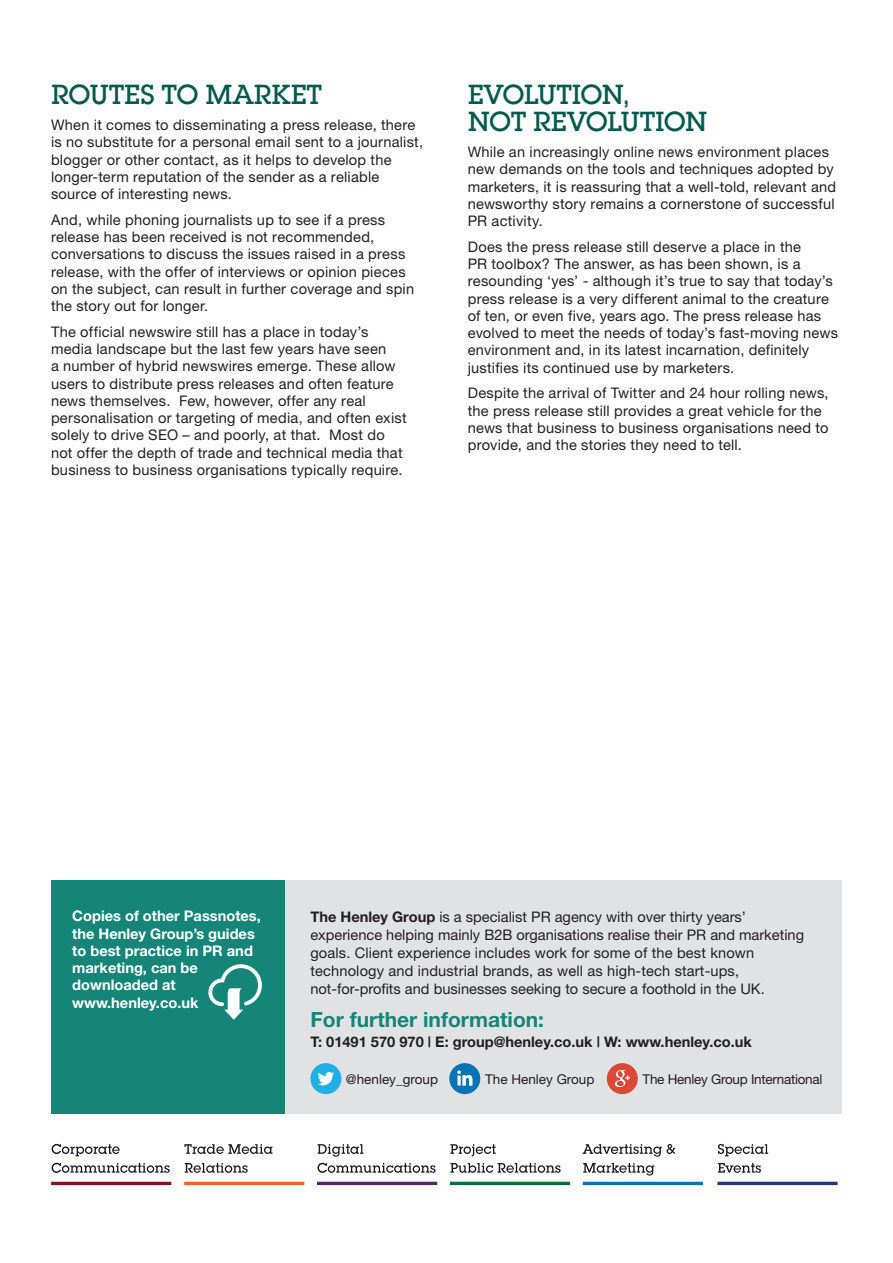
<style>
.page{position:relative;width:893px;height:1263px;background:#fff}
.page>*{position:absolute;margin:0;border:0;box-sizing:border-box;transform-origin:0 0}
.t1{font:500 27px/27px "Lubalin Graph Std";letter-spacing:-.02em;color:#045a4e}
.t2{font:700 21px "Helvetica Neue";color:#148577}
.t3{font:14.7px/17.2px "Helvetica Neue";letter-spacing:.015em;color:#231f20}
.t4{font:700 14.7px/17.2px "Helvetica Neue";color:#fff}
.t5{font:700 14.7px "Helvetica Neue";color:#231f20}
.t6{font:13.5px "Helvetica Neue";color:#231f20}
.t7{font:13.5px "Helvetica Neue";letter-spacing:-.02em;color:#231f20}
.s1{font-weight:700}
</style>
<div class="page">
<hr style="left:51px;top:1182px;width:120px;height:3px;background:#861520">
<hr style="left:184px;top:1182px;width:120px;height:3px;background:#ed6631">
<hr style="left:317px;top:1182px;width:120px;height:3px;background:#5b2265">
<hr style="left:450px;top:1182px;width:120px;height:3px;background:#0b6d39">
<hr style="left:583px;top:1182px;width:120px;height:3px;background:#0d74ab">
<hr style="left:717px;top:1182px;width:121px;height:3px;background:#243975">
<svg style="left:52px;top:1144px;width:68px;height:12px"></svg>
<svg style="left:52px;top:1163px;width:118px;height:10px"></svg>
<svg style="left:184px;top:1144px;width:88px;height:10px"></svg>
<svg style="left:185px;top:1163px;width:63px;height:10px"></svg>
<svg style="left:318px;top:1144px;width:45px;height:13px"></svg>
<svg style="left:317px;top:1163px;width:119px;height:10px"></svg>
<svg style="left:450px;top:1144px;width:46px;height:12px"></svg>
<svg style="left:450px;top:1163px;width:111px;height:10px"></svg>
<svg style="left:583px;top:1144px;width:92px;height:13px"></svg>
<svg style="left:583px;top:1163px;width:71px;height:12px"></svg>
<svg style="left:718px;top:1144px;width:50px;height:12px"></svg>
<svg style="left:718px;top:1163px;width:43px;height:10px"></svg>
<div style="left:285px;top:880px;width:557px;height:234px;background:#e1e2e4"></div>
<div style="left:51px;top:880px;width:234px;height:234px;background:#148577"></div>
<svg style="left:208px;top:964px;width:54px;height:56px"></svg>
<div style="left:310px;top:1063px;width:31px;height:31px;background:#1fb0e6;border-radius:50%"></div>
<svg style="left:318px;top:1072px;width:16px;height:13px"></svg>
<div style="left:449px;top:1063px;width:31px;height:31px;background:#0774b5;border-radius:50%"></div>
<svg style="left:457px;top:1070px;width:15px;height:15px"></svg>
<div style="left:607px;top:1063px;width:31px;height:31px;background:#dd4835;border-radius:50%"></div>
<svg style="left:614px;top:1070px;width:16px;height:17px"></svg>
<h1 class="t1" style="left:51px;top:81px;width:273px">ROUTES TO MARKET</h1>
<p class="t3" style="left:51px;top:116px;width:374px">When it comes to disseminating a press release, there is no substitute for a personal email sent to a journalist, blogger or other contact, as it helps to develop the longer-term reputation of the sender as a reliable source of interesting news.</p>
<p class="t3" style="left:51px;top:211px;width:365px">And, while phoning journalists up to see if a press release has been received is not recommended, conversations to discuss the issues raised in a press release, with the offer of interviews or opinion pieces on the subject, can result in further coverage and spin the story out for longer.</p>
<p class="t3" style="left:51px;top:323px;width:357px">The official newswire still has a place in today’s media landscape but the last few years have seen<br>a number of hybrid newswires emerge. These allow users to distribute press releases and often feature news themselves. Few, however, offer any real personalisation or targeting of media, and often exist solely to drive SEO – and poorly, at that. Most do not offer the depth of trade and technical media that business to business organisations typically require.</p>
<h1 class="t1" style="left:468px;top:81px;width:241px">EVOLUTION,<br>NOT REVOLUTION</h1>
<p class="t3" style="left:468px;top:143px;width:370px">While an increasingly online news environment places new demands on the tools and techniques adopted by marketers, it is reassuring that a well-told, relevant and newsworthy story remains a cornerstone of successful PR activity.</p>
<p class="t3" style="left:468px;top:238px;width:372px">Does the press release still deserve a place in the<br>PR toolbox? The answer, as has been shown, is a resounding ‘yes’ - although it’s true to say that today’s press release is a very different animal to the creature of ten, or even five, years ago. The press release has evolved to meet the needs of today’s fast-moving news environment and, in its latest incarnation, definitely justifies its continued use by marketers.</p>
<p class="t3" style="left:468px;top:384px;width:362px">Despite the arrival of Twitter and 24 hour rolling news, the press release still provides a great vehicle for the news that business to business organisations need to provide, and the stories they need to tell.</p>
<p class="t4" style="left:72px;top:907px;width:190px">Copies of other Passnotes, the Henley Group’s guides to best practice in PR and marketing, can be downloaded at www.henley.co.uk</p>
<p class="t3" style="left:310px;top:907px;width:495px;line-height:18px"><span class="s1">The Henley Group</span> is a specialist PR agency with over thirty years’ experience helping mainly B2B organisations realise their PR and marketing goals. Client experience includes work for some of the best known technology and industrial brands, as well as high-tech start-ups, not-for-profits and businesses seeking to secure a foothold in the UK.</p>
<h2 class="t2" style="left:310px;top:1007px;width:235px">For further information:</h2>
<p class="t5" style="left:310px;top:1032px;width:443px">T: 01491 570 970 | E: group@henley.co.uk | W: www.henley.co.uk</p>
<p class="t6" style="left:346px;top:1071px;width:94px">@henley_group</p>
<p class="t6" style="left:485px;top:1071px;width:111px">The Henley Group</p>
<p class="t7" style="left:643px;top:1071px;width:181px">The Henley Group International</p>
</div>
